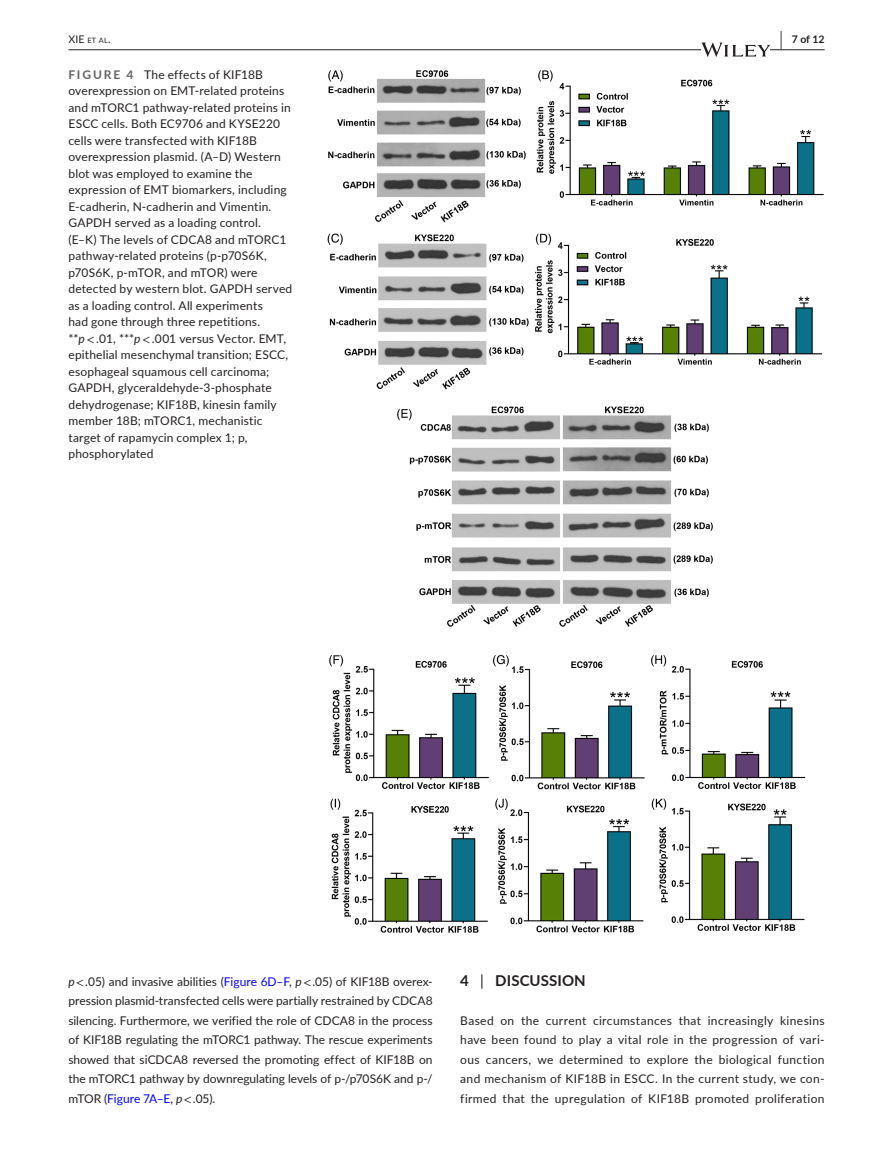
<style>
.page{position:relative;width:893px;height:1174px;background:#fff}
.page>*{position:absolute;margin:0;border:0;box-sizing:border-box;transform-origin:0 0}
.t1{font:700 15px "Lato";letter-spacing:.01em;color:#231f20}
.t2{font:12px/16.5px "Lato";letter-spacing:.015em;color:#231f20;text-align:justify}
.t3{font:10.5px "Lato";color:#231f20}
.t4{font:700 10.5px "Lato";color:#231f20}
.s1{font-size:7.35px}
.s2{font-size:19.5px}
.s3{font-weight:700;color:#636366}
.s4{font-style:italic}
.s5{font-family:"STIX"}
.s6{color:#00f}
.s7{font-weight:400}
</style>
<div class="page">
<hr style="left:68px;top:49px;width:756px;height:1px;background:#231f20">
<svg style="left:701px;top:42px;width:69px;height:15px"></svg>
<img style="left:327px;top:70px;width:497px;height:863px">
<p class="t3" style="left:68px;top:31px;width:44px">XIE <span class="s1">et al</span>.</p>
<p class="t4" style="left:780px;top:31px;width:46px"><span class="s2">|</span> 7 of 12</p>
<p class="t2" style="left:68px;top:66px;width:225px;text-align:left"><span class="s3">FIGURE 4</span> The effects of KIF18B overexpression on EMT-related proteins and mTORC1 pathway-related proteins in ESCC cells. Both EC9706 and KYSE220 cells were transfected with KIF18B overexpression plasmid. (A–D) Western blot was employed to examine the expression of EMT biomarkers, including E-cadherin, N-cadherin and Vimentin.<br>GAPDH served as a loading control. (E–K) The levels of CDCA8 and mTORC1 pathway-related proteins (p-p70S6K, p70S6K, p-mTOR, and mTOR) were detected by western blot. GAPDH served as a loading control. All experiments<br>had gone through three repetitions.<br>**<span class="s4">p</span><span class="s5">&lt;</span> .01, ***<span class="s4">p</span><span class="s5">&lt;</span> .001 versus Vector. EMT, epithelial mesenchymal transition; ESCC, esophageal squamous cell carcinoma; GAPDH, glyceraldehyde-3-phosphate dehydrogenase; KIF18B, kinesin family member 18B; mTORC1, mechanistic target of rapamycin complex 1; p, phosphorylated</p>
<p class="t2" style="left:68px;top:971px;width:366px;line-height:19.5px"><span class="s4">p</span><span class="s5">&lt;</span> .05) and invasive abilities (<span class="s6">Figure 6D–F</span>, <span class="s4">p</span><span class="s5">&lt;</span> .05) of KIF18B overex&shy;pression plasmid-transfected cells were partially restrained by CDCA8 silencing. Furthermore, we verified the role of CDCA8 in the process of KIF18B regulating the mTORC1 pathway. The rescue experiments showed that siCDCA8 reversed the promoting effect of KIF18B on the mTORC1 pathway by downregulating levels of p-/p70S6K and p-/ mTOR (<span class="s6">Figure 7A–E</span>, <span class="s4">p</span><span class="s5">&lt;</span> .05).</p>
<p class="t1" style="left:460px;top:969px;width:127px">4 <span class="s7">|</span> DISCUSSION</p>
<p class="t2" style="left:460px;top:1010px;width:366px;line-height:19.5px">Based on the current circumstances that increasingly kinesins have been found to play a vital role in the progression of vari&shy;ous cancers, we determined to explore the biological function and mechanism of KIF18B in ESCC. In the current study, we con&shy;firmed that the upregulation of KIF18B promoted proliferation</p>
</div>
